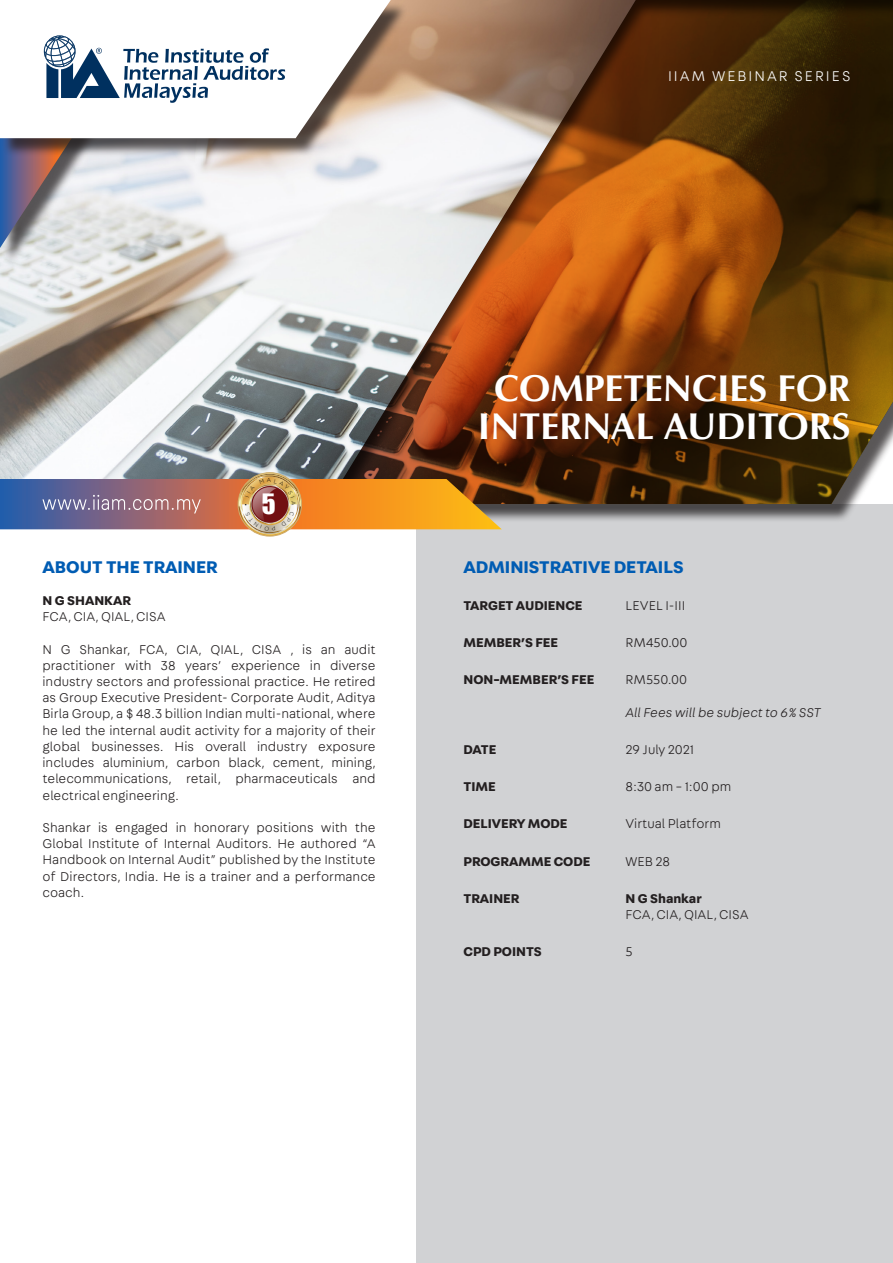
<style>
.page{position:relative;width:893px;height:1263px;background:#fff}
.page>*{position:absolute;margin:0;border:0;box-sizing:border-box;transform-origin:0 0}
.t1{font:700 37.5px/37.5px "Optima";color:#fff;text-align:center}
.t2{font:25.8px "Impact";color:#fff}
.t3{font:700 18px "Fabriga";color:#005cb3}
.t4{font:300 15px "Fabriga";letter-spacing:.13em;color:#fff}
.t5{font:300 13.5px/16.2px "Fabriga";color:#231f20;text-align:justify}
.t6{font:700 13.5px "Fabriga";color:#231f20}
.t7{font:italic 300 13.5px "Fabriga";color:#231f20}
</style>
<div class="page">
<img style="left:0;top:157px;width:327px;height:317px">
<div style="left:417px;top:504px;width:476px;height:759px;background:#d1d2d4"></div>
<div style="left:2px;top:88px;width:122px;height:177px;background:#231f20;opacity:.75"></div>
<div style="left:331px;top:2px;width:562px;height:521px;background:#231f20;opacity:.75"></div>
<div style="left:327px;top:0;width:566px;height:504px;background:#231f20;opacity:.75"></div>
<div style="left:2px;top:2px;width:406px;height:155px;background:#231f20;opacity:.75"></div>
<svg style="left:288px;top:0;width:103px;height:138px"></svg>
<svg style="left:0;top:2px;width:288px;height:246px"></svg>
<svg style="left:0;top:474px;width:502px;height:64px;background:#b88c6c"></svg>
<p class="t4" style="left:668px;top:67px;width:184px">IIAM WEBINAR SERIES</p>
<h2 class="t2" style="left:262px;top:488px;width:15px">5</h2>
<h3 class="t3" style="left:43px;top:554px;width:177px">ABOUT THE TRAINER</h3>
<p class="t6" style="left:43px;top:591px;width:90px">N G SHANKAR</p>
<p class="t5" style="left:43px;top:608px;width:125px">FCA, CIA, QIAL, CISA</p>
<p class="t5" style="left:43px;top:641px;width:335px">N G Shankar, FCA, CIA, QIAL, CISA , is an audit practitioner with 38 years’ experience in diverse industry sectors and professional practice. He retired as Group Executive President- Corporate Audit, Aditya Birla Group, a $ 48.3 billion Indian multi-national, where he led the internal audit activity for a majority of their global businesses. His overall industry exposure includes aluminium, carbon black, cement, mining, telecommunications, retail, pharmaceuticals and electrical engineering.</p>
<p class="t5" style="left:43px;top:819px;width:335px">Shankar is engaged in honorary positions with the Global Institute of Internal Auditors. He authored “A Handbook on Internal Audit” published by the Institute of Directors, India. He is a trainer and a performance coach.</p>
<h1 class="t1" style="left:478px;top:370px;width:374px">COMPETENCIES FOR<br>INTERNAL AUDITORS</h1>
<h3 class="t3" style="left:463px;top:554px;width:222px">ADMINISTRATIVE DETAILS</h3>
<p class="t6" style="left:463px;top:596px;width:121px">TARGET AUDIENCE</p>
<p class="t5" style="left:625px;top:597px;width:61px">LEVEL I-III</p>
<p class="t6" style="left:463px;top:633px;width:96px">MEMBER’S FEE</p>
<p class="t5" style="left:625px;top:634px;width:64px">RM450.00</p>
<p class="t6" style="left:463px;top:671px;width:132px">NON-MEMBER’S FEE</p>
<p class="t5" style="left:625px;top:671px;width:63px">RM550.00</p>
<p class="t7" style="left:625px;top:704px;width:197px">All Fees will be subject to 6% SST</p>
<p class="t6" style="left:463px;top:740px;width:34px">DATE</p>
<p class="t5" style="left:625px;top:741px;width:70px">29 July 2021</p>
<p class="t6" style="left:463px;top:777px;width:34px">TIME</p>
<p class="t5" style="left:625px;top:778px;width:107px">8:30 am – 1:00 pm</p>
<p class="t6" style="left:463px;top:815px;width:106px">DELIVERY MODE</p>
<p class="t5" style="left:625px;top:815px;width:97px">Virtual Platform</p>
<p class="t6" style="left:463px;top:852px;width:129px">PROGRAMME CODE</p>
<p class="t5" style="left:625px;top:852px;width:46px">WEB 28</p>
<p class="t6" style="left:463px;top:889px;width:57px">TRAINER</p>
<p class="t6" style="left:625px;top:889px;width:78px">N G Shankar</p>
<p class="t5" style="left:625px;top:906px;width:125px">FCA, CIA, QIAL, CISA</p>
<p class="t6" style="left:463px;top:942px;width:80px">CPD POINTS</p>
<p class="t5" style="left:625px;top:943px;width:9px">5</p>
</div>
